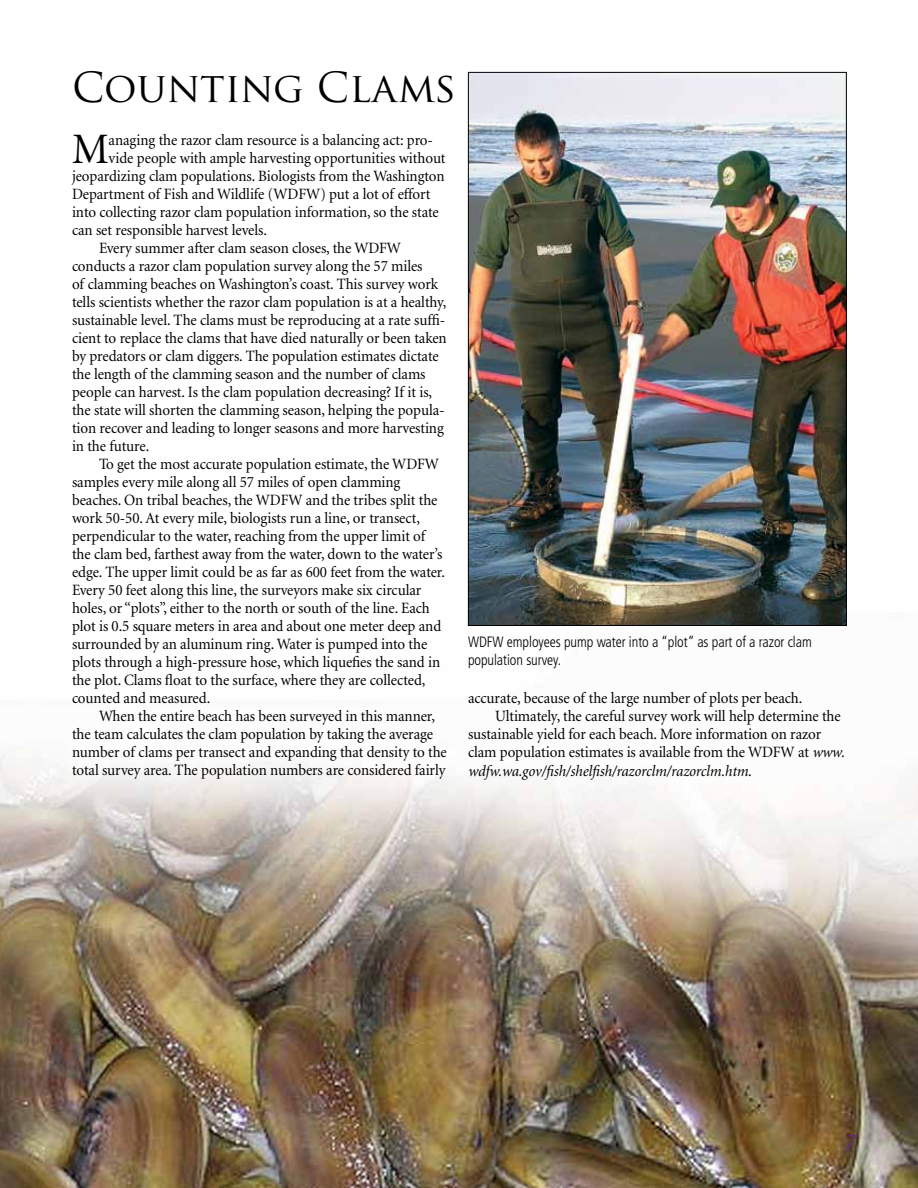
<style>
.page{position:relative;width:918px;height:1188px;background:#fff}
.page>*{position:absolute;margin:0;border:0;box-sizing:border-box;transform-origin:0 0}
.t1{font:43.5px "Minion";color:#000;scale:.95 1}
.t2{font:40.5px "Trajan Pro";color:#000}
.t3{font:italic 21px "Leawood";color:#5c2d91}
.t4{font:15.75px "Minion";letter-spacing:-.005em;color:#000;scale:.95 1}
.t5{font:italic 15.75px "Minion";letter-spacing:-.005em;color:#000;scale:.95 1}
.t6{font:300 condensed 15px/18px "Frutiger";letter-spacing:-.005em;color:#000;scale:.95 1}
.s1{font-style:italic}
.s2{font-style:normal}
</style>
<div class="page">
<img style="left:0;top:612px;width:918px;height:576px">
<img style="left:470px;top:74px;width:375px;height:550px">
<h2 class="t2" style="left:72px;top:62px;width:386px">COUNTING CLAMS</h2>
<h1 class="t1" style="left:72px;top:128px;width:40px">M</h1>
<p class="t4" style="left:109px;top:133px;width:343px">anaging the razor clam resource is a balancing act: pro-</p>
<p class="t4" style="left:109px;top:151px;width:356px">vide people with ample harvesting opportunities without</p>
<p class="t4" style="left:72px;top:169px;width:394px">jeopardizing clam populations. Biologists from the Washington</p>
<p class="t4" style="left:72px;top:187px;width:379px">Department of Fish and Wildlife (WDFW) put a lot of effort</p>
<p class="t4" style="left:72px;top:205px;width:388px">into collecting razor clam population information, so the state</p>
<p class="t4" style="left:72px;top:223px;width:207px">can set responsible harvest levels.</p>
<p class="t4" style="left:99px;top:241px;width:319px">Every summer after clam season closes, the WDFW</p>
<p class="t4" style="left:72px;top:259px;width:371px">conducts a razor clam population survey along the 57 miles</p>
<p class="t4" style="left:72px;top:277px;width:387px">of clamming beaches on Washington’s coast. This survey work</p>
<p class="t4" style="left:72px;top:295px;width:396px">tells scientists whether the razor clam population is at a healthy,</p>
<p class="t4" style="left:72px;top:313px;width:394px">sustainable level. The clams must be reproducing at a rate suffi-</p>
<p class="t4" style="left:72px;top:331px;width:396px">cient to replace the clams that have died naturally or been taken</p>
<p class="t4" style="left:72px;top:349px;width:388px">by predators or clam diggers. The population estimates dictate</p>
<p class="t4" style="left:72px;top:367px;width:374px">the length of the clamming season and the number of clams</p>
<p class="t4" style="left:72px;top:385px;width:381px">people can harvest. Is the clam population decreasing? If it is,</p>
<p class="t4" style="left:72px;top:403px;width:394px">the state will shorten the clamming season, helping the popula-</p>
<p class="t4" style="left:72px;top:421px;width:393px">tion recover and leading to longer seasons and more harvesting</p>
<p class="t4" style="left:72px;top:439px;width:83px">in the future.</p>
<p class="t4" style="left:99px;top:457px;width:359px">To get the most accurate population estimate, the WDFW</p>
<p class="t4" style="left:72px;top:475px;width:347px">samples every mile along all 57 miles of open clamming</p>
<p class="t4" style="left:72px;top:493px;width:386px">beaches. On tribal beaches, the WDFW and the tribes split the</p>
<p class="t4" style="left:72px;top:511px;width:368px">work 50-50. At every mile, biologists run a line, or transect,</p>
<p class="t4" style="left:72px;top:529px;width:373px">perpendicular to the water, reaching from the upper limit of</p>
<p class="t4" style="left:72px;top:547px;width:392px">the clam bed, farthest away from the water, down to the water’s</p>
<p class="t4" style="left:72px;top:565px;width:394px">edge. The upper limit could be as far as 600 feet from the water.</p>
<p class="t4" style="left:72px;top:583px;width:369px">Every 50 feet along this line, the surveyors make six circular</p>
<p class="t4" style="left:72px;top:601px;width:378px">holes, or “plots”, either to the north or south of the line. Each</p>
<p class="t4" style="left:72px;top:619px;width:390px">plot is 0.5 square meters in area and about one meter deep and</p>
<p class="t4" style="left:72px;top:637px;width:376px">surrounded by an aluminum ring. Water is pumped into the</p>
<p class="t4" style="left:72px;top:655px;width:389px">plots through a high-pressure hose, which liquefies the sand in</p>
<p class="t4" style="left:72px;top:673px;width:374px">the plot. Clams float to the surface, where they are collected,</p>
<p class="t4" style="left:72px;top:691px;width:147px">counted and measured.</p>
<p class="t4" style="left:99px;top:709px;width:355px">When the entire beach has been surveyed in this manner,</p>
<p class="t4" style="left:72px;top:727px;width:382px">the team calculates the clam population by taking the average</p>
<p class="t4" style="left:72px;top:745px;width:396px">number of clams per transect and expanding that density to the</p>
<p class="t4" style="left:72px;top:763px;width:395px">total survey area. The population numbers are considered fairly</p>
<p class="t6" style="left:468px;top:633px;width:363px">WDFW employees pump water into a “plot” as part of a razor clam population survey.</p>
<p class="t4" style="left:468px;top:691px;width:354px">accurate, because of the large number of plots per beach.</p>
<p class="t4" style="left:495px;top:709px;width:365px">Ultimately, the careful survey work will help determine the</p>
<p class="t4" style="left:468px;top:727px;width:373px">sustainable yield for each beach. More information on razor</p>
<p class="t4" style="left:468px;top:745px;width:398px">clam population estimates is available from the WDFW at <span class="s1">www.</span></p>
<p class="t5" style="left:468px;top:763px;width:300px">wdfw.wa.gov/fish/shelfish/razorclm/razorclm.htm<span class="s2">.</span></p>
<h3 class="t3" style="left:844px;top:1130px;width:14px">7</h3>
</div>
